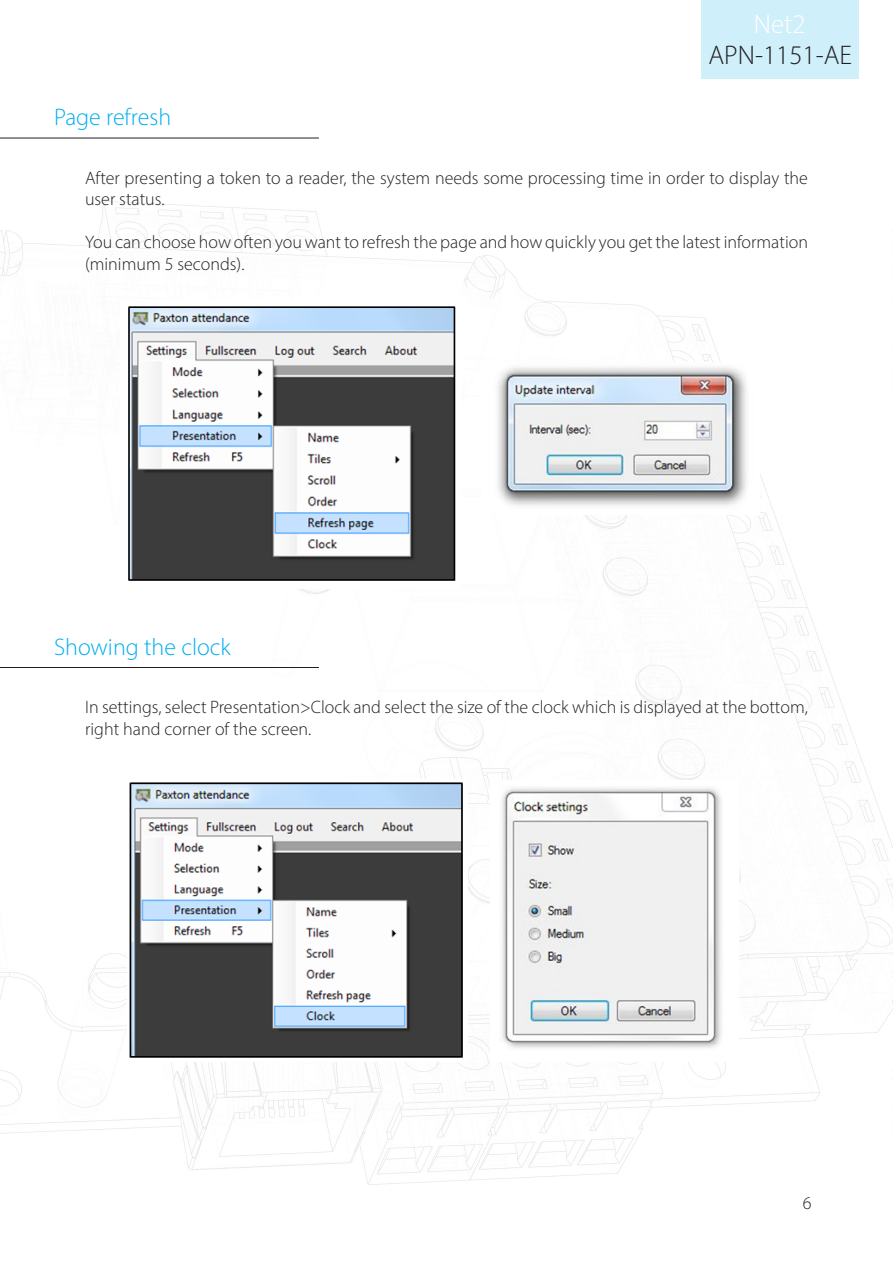
<style>
.page{position:relative;width:893px;height:1263px;background:#fff}
.page>*{position:absolute;margin:0;border:0;box-sizing:border-box;transform-origin:0 0}
.t1{font:300 27px "Myriad Pro";color:#231f20}
.t2{font:300 27px "Myriad Pro";color:#fff}
.Section_title{font:300 24px "Myriad Pro";color:#00aeef}
.Text{font:300 18px/21.6px "Myriad Pro";color:#231f20}
</style>
<div class="page">
<img style="left:0;top:201px;width:893px;height:984px">
<div style="left:702px;top:0;width:157px;height:79px;background:#cfeffb"></div>
<hr style="left:0;top:138px;width:319px;height:1px;background:#231f20">
<hr style="left:0;top:667px;width:319px;height:1px;background:#231f20">
<img style="left:120px;top:300px;width:340px;height:289px">
<img style="left:483px;top:362px;width:276px;height:152px">
<img style="left:128px;top:779px;width:340px;height:282px">
<img style="left:490px;top:780px;width:248px;height:281px">
<h1 class="t2" style="left:754px;top:8px;width:53px">Net2</h1>
<p class="Section_title" style="left:54px;top:103px;width:119px">Page refresh</p>
<h1 class="t1" style="left:708px;top:39px;width:145px">APN-1151-AE</h1>
<p class="Text" style="left:85px;top:167px;width:724px">After presenting a token to a reader, the system needs some processing time in order to display the user status.</p>
<p class="Text" style="left:85px;top:231px;width:724px">You can choose how often you want to refresh the page and how quickly you get the latest information (minimum 5 seconds).</p>
<p class="Section_title" style="left:54px;top:632px;width:178px">Showing the clock</p>
<p class="Text" style="left:85px;top:696px;width:724px">In settings, select Presentation&gt;Clock and select the size of the clock which is displayed at the bottom, right hand corner of the screen.</p>
<p class="Text" style="left:803px;top:1192px;width:10px">6</p>
</div>
